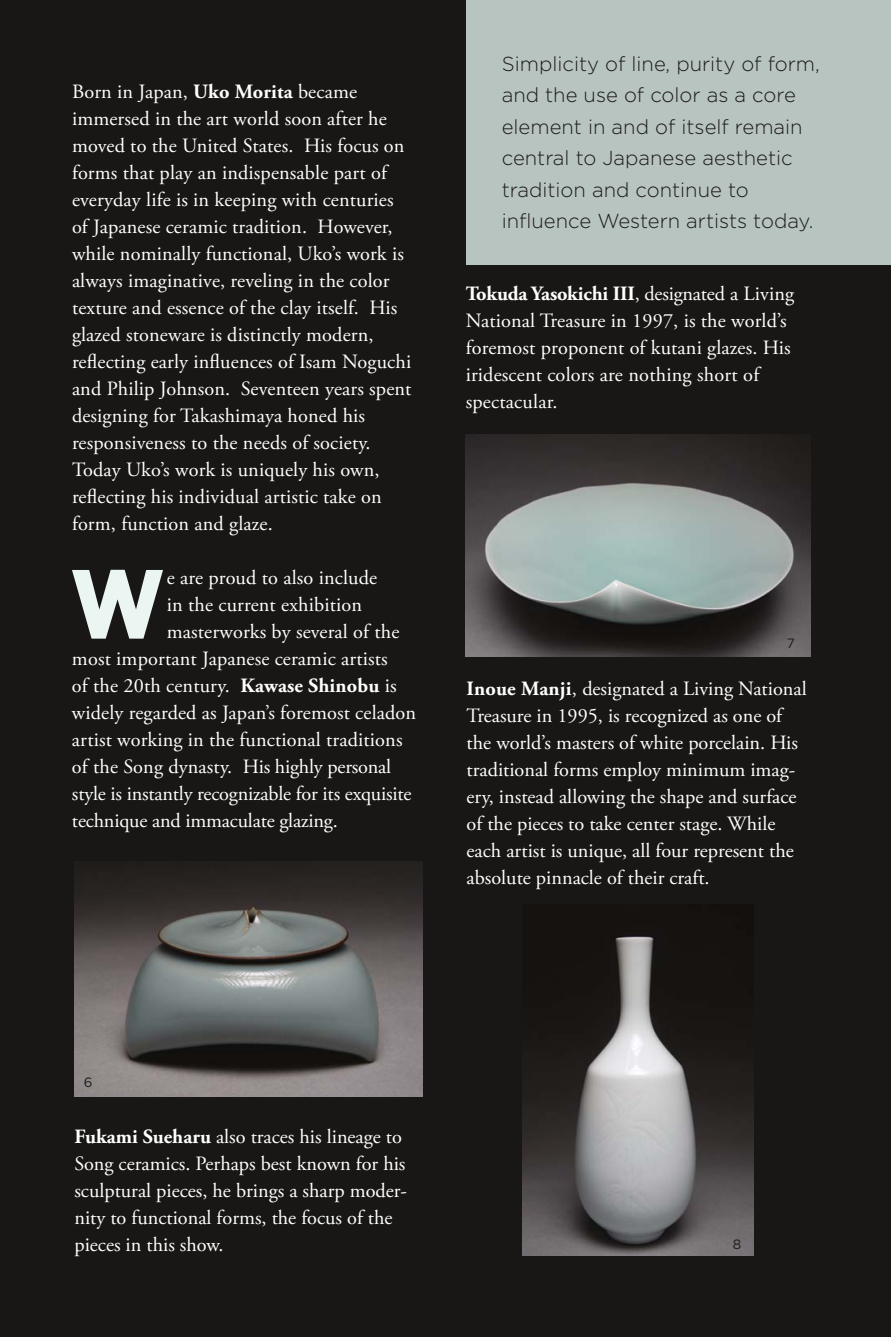
<style>
.page{position:relative;width:891px;height:1337px;background:#fff}
.page>*{position:absolute;margin:0;border:0;box-sizing:border-box;transform-origin:0 0}
.t1{font:900 97.42px "Gotham";color:#ebf5f2;scale:.86 1}
.t2{font:20.25px/27px "Adobe Garamond Pro";letter-spacing:.005em;color:#fff}
.t3{font:300 20.25px/31.5px "Gotham";color:#1c1b1a}
.t4{font:13.5px "Gotham";color:#1c1b1a}
.s1{font-weight:700}
</style>
<div class="page">
<div style="left:0;top:0;width:891px;height:1336px;background:#181715"></div>
<div style="left:466px;top:0;width:425px;height:265px;background:#b8c4c0"></div>
<img style="left:466px;top:434px;width:344px;height:223px">
<img style="left:74px;top:861px;width:349px;height:235px">
<img style="left:522px;top:936px;width:232px;height:320px">
<p class="t2" style="left:72px;top:79px;width:341px">Born in Japan, <span class="s1">Uko Morita</span> became immersed in the art world soon after he moved to the United States. His focus on forms that play an indispensable part of everyday life is in keeping with centuries of Japanese ceramic tradition. However, while nominally functional, Uko’s work is always imaginative, reveling in the color texture and essence of the clay itself. His glazed stoneware is distinctly modern, reflecting early influences of Isam Noguchi and Philip Johnson. Seventeen years spent designing for Takashimaya honed his responsiveness to the needs of society.<br>Today Uko’s work is uniquely his own, reflecting his individual artistic take on form, function and glaze.</p>
<h1 class="t1" style="left:71px;top:536px;width:110px">W</h1>
<p class="t2" style="left:167px;top:565px;width:212px">e are proud to also include</p>
<p class="t2" style="left:167px;top:592px;width:197px">in the current exhibition</p>
<p class="t2" style="left:167px;top:619px;width:234px">masterworks by several of the</p>
<p class="t2" style="left:72px;top:646px;width:317px">most important Japanese ceramic artists</p>
<p class="t2" style="left:72px;top:673px;width:326px">of the 20th century. <span class="s1">Kawase Shinobu</span> is</p>
<p class="t2" style="left:72px;top:700px;width:346px">widely regarded as Japan’s foremost celadon</p>
<p class="t2" style="left:72px;top:727px;width:332px">artist working in the functional traditions</p>
<p class="t2" style="left:72px;top:754px;width:321px">of the Song dynasty. His highly personal</p>
<p class="t2" style="left:72px;top:781px;width:341px">style is instantly recognizable for its exquisite</p>
<p class="t2" style="left:72px;top:808px;width:267px">technique and immaculate glazing.</p>
<p class="t3" style="left:502px;top:47px;width:320px">Simplicity of line, purity of form, and the use of color as a core element in and of itself remain central to Japanese aesthetic tradition and continue to influence Western artists today.</p>
<p class="t2" style="left:466px;top:281px;width:330px"><span class="s1">Tokuda Yasokichi III</span>, designated a Living National Treasure in 1997, is the world’s foremost proponent of kutani glazes. His iridescent colors are nothing short of spectacular.</p>
<p class="t4" style="left:787px;top:635px;width:10px">7</p>
<p class="t2" style="left:467px;top:675px;width:342px"><span class="s1">Inoue Manji</span>, designated a Living National Treasure in 1995, is recognized as one of the world’s masters of white porcelain. His traditional forms employ minimum imag&shy;ery, instead allowing the shape and surface of the pieces to take center stage. While each artist is unique, all four represent the absolute pinnacle of their craft.</p>
<p class="t4" style="left:84px;top:1073px;width:10px">6</p>
<p class="t2" style="left:74px;top:1123px;width:334px"><span class="s1">Fukami Sueharu</span> also traces his lineage to Song ceramics. Perhaps best known for his sculptural pieces, he brings a sharp moder&shy;nity to functional forms, the focus of the pieces in this show.</p>
<p class="t4" style="left:733px;top:1235px;width:10px">8</p>
</div>
